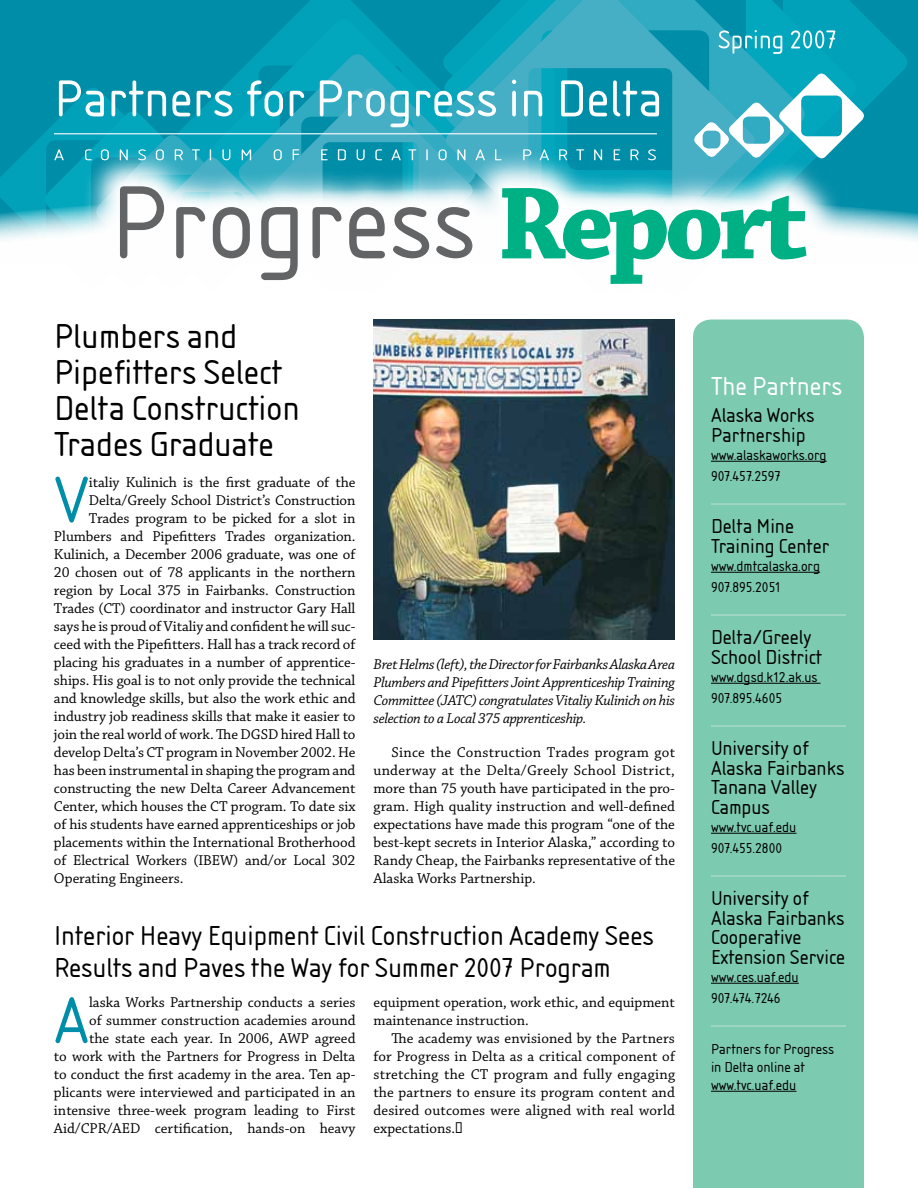
<style>
.page{position:relative;width:918px;height:1188px;background:#fff}
.page>*{position:absolute;margin:0;border:0;box-sizing:border-box;transform-origin:0 0}
.t1{font:68.85px "Isonorm LT";color:#008da8}
.t2{font:36px/36px "Isonorm LT";color:#000}
.t3{font:28.5px/31.5px "Isonorm LT";color:#000}
.t4{font:27px "Isonorm LT";color:#fff}
.t5{font:21px/19.5px "Isonorm LT";color:#000}
.t6{font:15px/18px "Chaparral Pro";letter-spacing:-.005em;color:#000;text-align:justify}
.t7{font:15px/21px "Isonorm LT";color:#000}
.t8{font:italic 15px/18px "Chaparral Pro";letter-spacing:-.02em;color:#000;text-align:justify}
</style>
<div class="page">
<svg style="left:0;top:0;width:911px;height:189px;background:#0091ab"></svg>
<svg style="left:41px;top:0;width:819px;height:189px;background:#0095ae"></svg>
<svg style="left:92px;top:0;width:717px;height:146px;background:#0197b0"></svg>
<svg style="left:143px;top:0;width:615px;height:148px;background:#159db6"></svg>
<svg style="left:0;top:189px;width:918px;height:192px"></svg>
<div style="left:693px;top:320px;width:171px;height:868px;background:#7ccaaf"></div>
<svg style="left:692px;top:71px;width:174px;height:90px"></svg>
<hr style="left:54px;top:133px;width:603px;height:1px;background:#fff">
<hr style="left:711px;top:461px;width:116px;height:1px;background:#000">
<hr style="left:711px;top:503px;width:135px;height:2px;background:#a8dac7">
<hr style="left:711px;top:572px;width:109px;height:1px;background:#000">
<hr style="left:711px;top:614px;width:135px;height:2px;background:#a8dac7">
<hr style="left:711px;top:683px;width:110px;height:1px;background:#000">
<hr style="left:711px;top:725px;width:135px;height:2px;background:#a8dac7">
<hr style="left:711px;top:833px;width:85px;height:1px;background:#000">
<hr style="left:711px;top:875px;width:135px;height:2px;background:#a8dac7">
<hr style="left:711px;top:983px;width:88px;height:1px;background:#000">
<hr style="left:711px;top:1025px;width:135px;height:2px;background:#a8dac7">
<hr style="left:711px;top:1091px;width:85px;height:1px;background:#000">
<svg style="left:719px;top:30px;width:116px;height:24px;background:#3cb7c9"></svg>
<svg style="left:80px;top:146px;width:427px;height:170px"></svg>
<svg style="left:120px;top:186px;width:342px;height:94px"></svg>
<svg style="left:462px;top:148px;width:379px;height:172px"></svg>
<svg style="left:502px;top:188px;width:304px;height:96px"></svg>
<svg style="left:54px;top:149px;width:602px;height:11px;background:#3daec2"></svg>
<svg style="left:59px;top:80px;width:600px;height:47px"></svg>
<img style="left:374px;top:320px;width:301px;height:320px">
<h2 class="t2" style="left:54px;top:318px;width:247px">Plumbers and<br>Pipefitters Select<br>Delta Construction<br>Trades Graduate</h2>
<h1 class="t1" style="left:54px;top:461px;width:37px">V</h1>
<p class="t6" style="left:89px;top:473px;width:268px">italiy Kulinich is the first graduate of the</p>
<p class="t6" style="left:89px;top:491px;width:268px">Delta/Greely School District’s Construction</p>
<p class="t6" style="left:89px;top:509px;width:268px">Trades program to be picked for a slot in</p>
<p class="t6" style="left:54px;top:527px;width:303px">Plumbers and Pipefitters Trades organization.</p>
<p class="t6" style="left:54px;top:545px;width:303px">Kulinich, a December 2006 graduate, was one of</p>
<p class="t6" style="left:54px;top:563px;width:303px">20 chosen out of 78 applicants in the northern</p>
<p class="t6" style="left:54px;top:581px;width:303px">region by Local 375 in Fairbanks. Construction</p>
<p class="t6" style="left:54px;top:599px;width:303px">Trades (CT) coordinator and instructor Gary Hall</p>
<p class="t6" style="left:54px;top:617px;width:303px">says he is proud of Vitaliy and confident he will suc-</p>
<p class="t6" style="left:54px;top:635px;width:303px">ceed with the Pipefitters. Hall has a track record of</p>
<p class="t6" style="left:54px;top:653px;width:303px">placing his graduates in a number of apprentice-</p>
<p class="t6" style="left:54px;top:671px;width:303px">ships. His goal is to not only provide the technical</p>
<p class="t6" style="left:54px;top:689px;width:303px">and knowledge skills, but also the work ethic and</p>
<p class="t6" style="left:54px;top:707px;width:303px">industry job readiness skills that make it easier to</p>
<p class="t6" style="left:54px;top:725px;width:303px">join the real world of work. The DGSD hired Hall to</p>
<p class="t6" style="left:54px;top:743px;width:303px">develop Delta’s CT program in November 2002. He</p>
<p class="t6" style="left:54px;top:761px;width:303px">has been instrumental in shaping the program and</p>
<p class="t6" style="left:54px;top:779px;width:303px">constructing the new Delta Career Advancement</p>
<p class="t6" style="left:54px;top:797px;width:303px">Center, which houses the CT program. To date six</p>
<p class="t6" style="left:54px;top:815px;width:303px">of his students have earned apprenticeships or job</p>
<p class="t6" style="left:54px;top:833px;width:303px">placements within the International Brotherhood</p>
<p class="t6" style="left:54px;top:851px;width:303px">of Electrical Workers (IBEW) and/or Local 302</p>
<p class="t6" style="left:54px;top:869px;width:131px">Operating Engineers.</p>
<p class="t8" style="left:374px;top:656px;width:303px">Bret Helms (left), the Director for Fairbanks Alaska Area Plumbers and Pipefitters Joint Apprenticeship Training Committee (JATC) congratulates Vitaliy Kulinich on his selection to a Local 375 apprenticeship.</p>
<p class="t6" style="left:373px;top:743px;width:303px;text-indent:18px">Since the Construction Trades program got underway at the Delta/Greely School District, more than 75 youth have participated in the pro&shy;gram. High quality instruction and well-defined expectations have made this program “one of the best-kept secrets in Interior Alaska,” according to Randy Cheap, the Fairbanks representative of the Alaska Works Partnership.</p>
<h3 class="t3" style="left:54px;top:920px;width:601px">Interior Heavy Equipment Civil Construction Academy Sees<br>Results and Paves the Way for Summer 2007 Program</h3>
<p class="t6" style="left:54px;top:994px;width:303px;text-align:right">laska Works Partnership conducts a series<br>of summer construction academies around<br>the state each year. In 2006, AWP agreed<br>to work with the Partners for Progress in Delta to conduct the first academy in the area. Ten ap&shy;plicants were interviewed and participated in an intensive three-week program leading to First Aid/CPR/AED certification, hands-on heavy</p>
<p class="t6" style="left:373px;top:994px;width:303px">equipment operation, work ethic, and equipment maintenance instruction.</p>
<h1 class="t1" style="left:54px;top:982px;width:37px">A</h1>
<p class="t6" style="left:373px;top:1030px;width:303px;text-indent:18px">The academy was envisioned by the Partners for Progress in Delta as a critical component of stretching the CT program and fully engaging the partners to ensure its program content and desired outcomes were aligned with real world expectations.</p>
<h3 class="t4" style="left:711px;top:371px;width:133px">The Partners</h3>
<h3 class="t5" style="left:711px;top:405px;width:105px">Alaska Works<br>Partnership</h3>
<p class="t7" style="left:711px;top:444px;width:117px">www.alaskaworks.org<br>907.457.2597</p>
<h3 class="t5" style="left:711px;top:516px;width:120px">Delta Mine<br>Training Center</h3>
<p class="t7" style="left:711px;top:555px;width:111px">www.dmtcalaska.org<br>907.895.2051</p>
<h3 class="t5" style="left:711px;top:627px;width:113px">Delta/Greely<br>School District</h3>
<p class="t7" style="left:711px;top:666px;width:108px">www.dgsd.k12.ak.us<br>907.895.4605</p>
<h3 class="t5" style="left:711px;top:738px;width:135px">University of<br>Alaska Fairbanks<br>Tanana Valley<br>Campus</h3>
<p class="t7" style="left:711px;top:816px;width:87px">www.tvc.uaf.edu<br>907.455.2800</p>
<h3 class="t5" style="left:711px;top:888px;width:136px">University of<br>Alaska Fairbanks<br>Cooperative<br>Extension Service</h3>
<p class="t7" style="left:711px;top:966px;width:89px">www.ces.uaf.edu<br>907.474.7246</p>
<p class="t7" style="left:711px;top:1040px;width:125px;line-height:18px">Partners for Progress in Delta online at www.tvc.uaf.edu</p>
</div>
